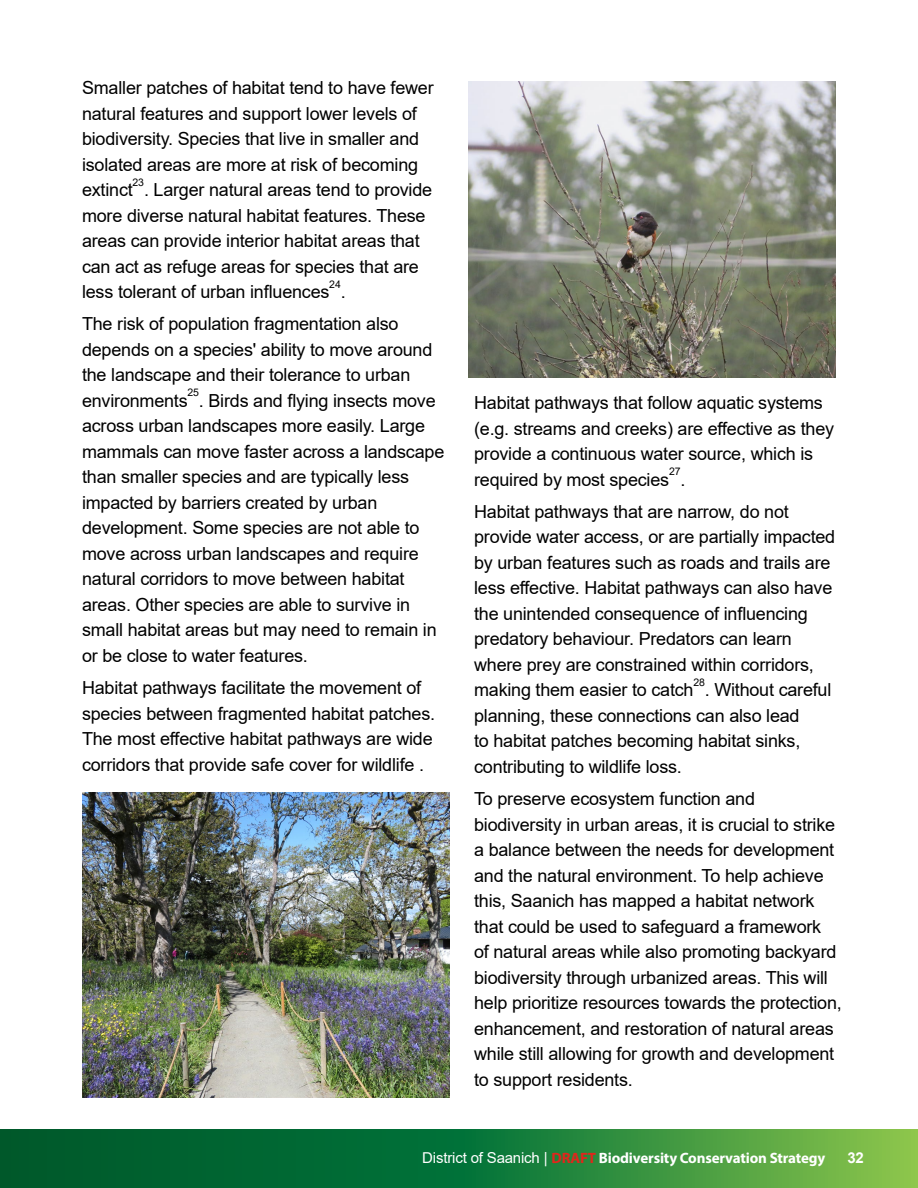
<style>
.page{position:relative;width:918px;height:1188px;background:#fff}
.page>*{position:absolute;margin:0;border:0;box-sizing:border-box;transform-origin:0 0}
.t1{font:18px/25.5px "Arial";letter-spacing:-.01em;color:#000}
.t2{font:700 15px "Myriad Pro";letter-spacing:-.01em;color:#fff}
.t3{font:700 15px "Arial";color:#fff}
.t4{font:10.5px "Arial";letter-spacing:-.01em;color:#000}
.s1{font-family:"Arial";font-weight:400}
.s2{color:#df271c}
</style>
<div class="page">
<svg style="left:0;top:1130px;width:918px;height:58px;background:#238039"></svg>
<img style="left:468px;top:81px;width:368px;height:297px">
<img style="left:82px;top:792px;width:368px;height:306px">
<p class="t1" style="left:82px;top:75px;width:353px">Smaller patches of habitat tend to have fewer natural features and support lower levels of biodiversity. Species that live in smaller and isolated areas are more at risk of becoming extinct</p>
<p class="t4" style="left:133px;top:175px;width:13px">23</p>
<p class="t1" style="left:82px;top:177px;width:352px;text-indent:62px">. Larger natural areas tend to provide more diverse natural habitat features. These areas can provide interior habitat areas that can act as refuge areas for species that are less tolerant of urban influences</p>
<p class="t4" style="left:329px;top:277px;width:13px">24</p>
<p class="t1" style="left:82px;top:276px;width:318px;line-height:32.2px;text-indent:259px">.<br>The risk of population fragmentation also</p>
<p class="t1" style="left:82px;top:337px;width:352px">depends on a species' ability to move around the landscape and their tolerance to urban environments</p>
<p class="t4" style="left:188px;top:385px;width:13px">25</p>
<p class="t1" style="left:82px;top:388px;width:364px;text-indent:117px">. Birds and flying insects move across urban landscapes more easily. Large mammals can move faster across a landscape than smaller species and are typically less impacted by barriers created by urban development. Some species are not able to move across urban landscapes and require natural corridors to move between habitat areas. Other species are able to survive in small habitat areas but may need to remain in or be close to water features.</p>
<p class="t1" style="left:82px;top:675px;width:355px">Habitat pathways facilitate the movement of species between fragmented habitat patches.<br>The most effective habitat pathways are wide corridors that provide safe cover for wildlife .</p>
<p class="t1" style="left:474px;top:390px;width:362px">Habitat pathways that follow aquatic systems (e.g. streams and creeks) are effective as they provide a continuous water source, which is required by most species</p>
<p class="t4" style="left:669px;top:464px;width:13px">27</p>
<p class="t1" style="left:474px;top:463px;width:316px;line-height:32.2px;text-indent:206px">.<br>Habitat pathways that are narrow, do not</p>
<p class="t1" style="left:474px;top:524px;width:363px">provide water access, or are partially impacted by urban features such as roads and trails are less effective. Habitat pathways can also have the unintended consequence of influencing predatory behaviour. Predators can learn where prey are constrained within corridors, making them easier to catch</p>
<p class="t4" style="left:693px;top:675px;width:13px">28</p>
<p class="t1" style="left:474px;top:677px;width:359px;text-indent:231px">. Without careful planning, these connections can also lead<br>to habitat patches becoming habitat sinks, contributing to wildlife loss.</p>
<p class="t1" style="left:474px;top:786px;width:369px">To preserve ecosystem function and biodiversity in urban areas, it is crucial to strike a balance between the needs for development and the natural environment. To help achieve this, Saanich has mapped a habitat network that could be used to safeguard a framework<br>of natural areas while also promoting backyard biodiversity through urbanized areas. This will help prioritize resources towards the protection, enhancement, and restoration of natural areas while still allowing for growth and development to support residents.</p>
<p class="t2" style="left:422px;top:1148px;width:404px"><span class="s1">District of Saanich |</span> <span class="s2">DRAFT</span> Biodiversity Conservation Strategy</p>
<p class="t3" style="left:847px;top:1147px;width:18px">32</p>
</div>
